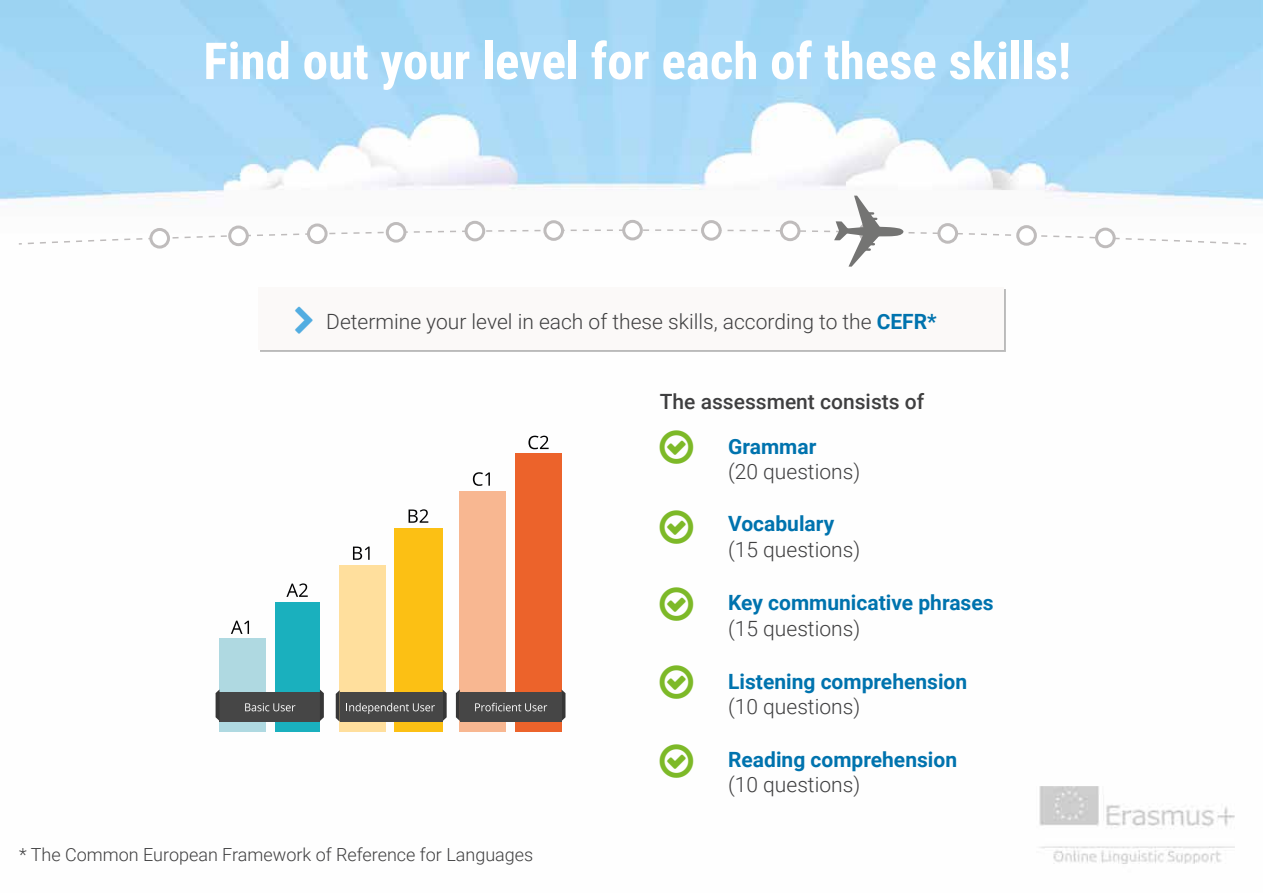
<style>
.page{position:relative;width:1263px;height:893px;background:#fff}
.page>*{position:absolute;margin:0;border:0;box-sizing:border-box;transform-origin:0 0}
.t1{font:700 51px "Roboto Condensed";color:#fff}
.t2{font:300 21px "Roboto";color:#3f3f40}
.t3{font:700 21px "Roboto";color:#0073ae}
.t4{font:500 21px "Roboto";color:#3f3f40}
.t5{font:300 18px "Roboto";color:#3f3f40}
.s1{font-weight:700;color:#0073ae}
</style>
<div class="page">
<img style="left:0;top:0;width:1263px;height:864px">
<svg style="left:17px;top:196px;width:1231px;height:71px"></svg>
<div style="left:260px;top:289px;width:746px;height:63px;background:#bababa"></div>
<div style="left:259px;top:288px;width:745px;height:62px;background:#fbf9f8"></div>
<div style="left:220px;top:638px;width:46px;height:94px;background:#afd9e1"></div>
<div style="left:275px;top:603px;width:45px;height:129px;background:#1ab0be"></div>
<div style="left:340px;top:566px;width:46px;height:166px;background:#ffdf9d"></div>
<div style="left:394px;top:529px;width:49px;height:203px;background:#fcc014"></div>
<div style="left:460px;top:492px;width:46px;height:240px;background:#f8b791"></div>
<div style="left:515px;top:453px;width:46px;height:279px;background:#ec632b"></div>
<svg style="left:231px;top:621px;width:18px;height:13px"></svg>
<svg style="left:286px;top:583px;width:22px;height:14px"></svg>
<svg style="left:353px;top:547px;width:17px;height:13px"></svg>
<svg style="left:409px;top:509px;width:19px;height:14px"></svg>
<svg style="left:473px;top:472px;width:17px;height:14px"></svg>
<svg style="left:528px;top:436px;width:21px;height:13px"></svg>
<div style="left:220px;top:692px;width:100px;height:29px;background:#464646"></div>
<svg style="left:320px;top:689px;width:4px;height:32px"></svg>
<svg style="left:443px;top:689px;width:4px;height:32px"></svg>
<svg style="left:561px;top:689px;width:4px;height:32px"></svg>
<svg style="left:216px;top:689px;width:4px;height:32px"></svg>
<svg style="left:336px;top:690px;width:4px;height:32px"></svg>
<svg style="left:456px;top:689px;width:4px;height:32px"></svg>
<div style="left:340px;top:692px;width:103px;height:29px;background:#464646"></div>
<div style="left:460px;top:692px;width:101px;height:29px;background:#464646"></div>
<svg style="left:245px;top:703px;width:50px;height:8px"></svg>
<svg style="left:346px;top:703px;width:89px;height:11px"></svg>
<svg style="left:475px;top:703px;width:72px;height:8px"></svg>
<svg style="left:660px;top:430px;width:33px;height:34px"></svg>
<svg style="left:660px;top:587px;width:33px;height:33px"></svg>
<svg style="left:660px;top:665px;width:33px;height:34px"></svg>
<svg style="left:660px;top:743px;width:33px;height:34px"></svg>
<svg style="left:660px;top:509px;width:33px;height:34px"></svg>
<h1 class="t1" style="left:203px;top:25px;width:869px">Find out your level for each of these skills!</h1>
<p class="t2" style="left:326px;top:307px;width:612px">Determine your level in each of these skills, according to the <span class="s1">CEFR*</span></p>
<p class="t4" style="left:660px;top:387px;width:266px">The assessment consists of</p>
<p class="t5" style="left:19px;top:842px;width:516px">* The Common European Framework of Reference for Languages</p>
<p class="t3" style="left:728px;top:431px;width:90px">Grammar</p>
<p class="t2" style="left:728px;top:457px;width:134px">(20 questions)</p>
<p class="t3" style="left:728px;top:509px;width:108px">Vocabulary</p>
<p class="t2" style="left:728px;top:535px;width:134px">(15 questions)</p>
<p class="t3" style="left:728px;top:588px;width:267px">Key communicative phrases</p>
<p class="t2" style="left:728px;top:614px;width:134px">(15 questions)</p>
<p class="t3" style="left:728px;top:667px;width:241px">Listening comprehension</p>
<p class="t2" style="left:728px;top:692px;width:134px">(10 questions)</p>
<p class="t3" style="left:728px;top:745px;width:230px">Reading comprehension</p>
<p class="t2" style="left:728px;top:770px;width:134px">(10 questions)</p>
</div>
